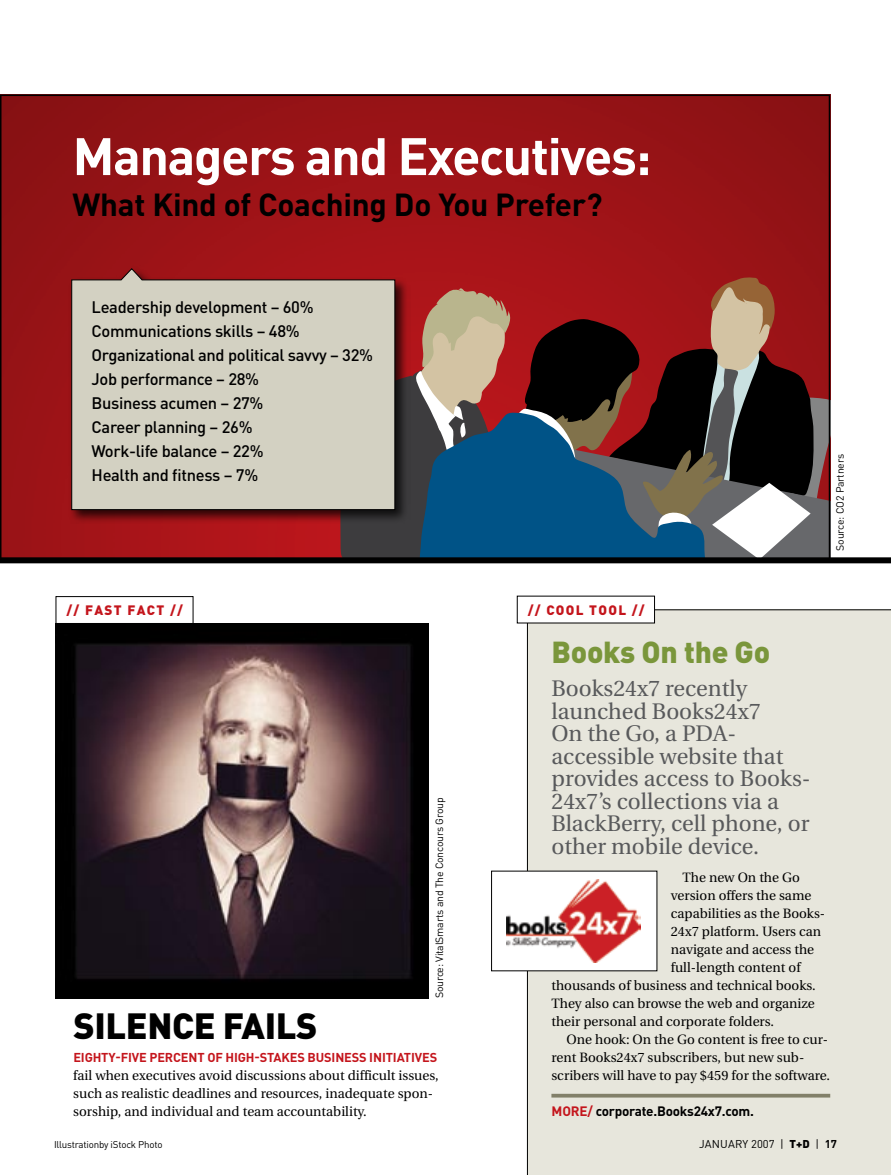
<style>
.page{position:relative;width:891px;height:1175px;background:#fff}
.page>*{position:absolute;margin:0;border:0;box-sizing:border-box;transform-origin:0 0}
.t1{font:700 51.75px "DINOT";letter-spacing:-.03em;color:#fff}
.t2{font:900 36px "DINOT";letter-spacing:-.01em;color:#000}
.t3{font:700 31.5px "DINOT";letter-spacing:-.01em;color:#000}
.t4{font:900 30px "DINOT";color:#7a963b}
.t5{font:22.5px/22.5px "Utopia";color:#58595b}
.t6{font:500 16.5px/24px "DINOT";letter-spacing:-.02em;color:#000}
.t7{font:13.5px/18px "Utopia";color:#000}
.t8{font:700 13.5px "DINOT";letter-spacing:-.02em;color:#000}
.t9{font:900 13.5px "DINOT";letter-spacing:.1em;color:#c4151c}
.t10{font:700 12.75px "DINOT";letter-spacing:-.01em;color:#c4151c}
.t11{font:11.25px "DINOT";letter-spacing:.01em;color:#000}
.t12{font:10.5px "DINOT";letter-spacing:-.02em;color:#000}
.t13{font:9.75px "DINOT";letter-spacing:-.02em;color:#000}
.s1{color:#c4151c}
.s2{font-weight:900}
.s3{font-weight:700}
</style>
<div class="page">
<img style="left:3px;top:97px;width:824px;height:459px">
<svg style="left:340px;top:277px;width:487px;height:279px;background:#5b474f"></svg>
<div style="left:527px;top:609px;width:364px;height:565px;background:#e7e6dc"></div>
<hr style="left:614px;top:609px;width:277px;height:1px;background:#000">
<hr style="left:0;top:95px;width:1px;height:543px;background:#e7e6dc">
<hr style="left:527px;top:606px;width:1px;height:568px;background:#000">
<svg style="left:551px;top:1093px;width:279px;height:4px"></svg>
<div style="left:517px;top:596px;width:138px;height:27px;background:#fff"></div>
<div style="left:68px;top:266px;width:343px;height:258px;background:#000;opacity:.75"></div>
<div style="left:71px;top:268px;width:325px;height:242px;background:#d3d1c2"></div>
<div style="left:0;top:557px;width:891px;height:6px;background:#000"></div>
<div style="left:56px;top:596px;width:137px;height:28px;border:1px solid #000"></div>
<img style="left:56px;top:623px;width:372px;height:375px">
<div style="left:492px;top:871px;width:165px;height:99px;background:#fff"></div>
<img style="left:507px;top:879px;width:133px;height:84px">
<h1 class="t1" style="left:73px;top:121px;width:580px">Managers and Executives:</h1>
<h3 class="t3" style="left:73px;top:183px;width:531px">What Kind of Coaching Do You Prefer?</h3>
<p class="t6" style="left:92px;top:294px;width:283px">Leadership development – 60%<br>Communications skills – 48%<br>Organizational and political savvy – 32%<br>Job performance – 28%<br>Business acumen – 27%<br>Career planning – 26%<br>Work-life balance – 22%<br>Health and fitness – 7%</p>
<p class="t9" style="left:66px;top:600px;width:118px">// FAST FACT //</p>
<p class="t9" style="left:528px;top:600px;width:119px">// COOL TOOL //</p>
<p class="t12" style="left:833px;top:550px;width:98px;rotate:-90deg">Source: CO2 Partners</p>
<h2 class="t2" style="left:73px;top:1001px;width:242px">SILENCE FAILS</h2>
<p class="t12" style="left:432px;top:998px;width:202px;rotate:-90deg">Source: VitalSmarts and The Concours Group</p>
<p class="t10" style="left:73px;top:1049px;width:365px">Eighty-five percent of high-stakes busi ness i nitiatives</p>
<p class="t7" style="left:73px;top:1067px;width:367px">fail when executives avoid discussions about difficult issues, such as realistic deadlines and resources, inadequate spon&shy;sorship, and individual and team accountability.</p>
<h3 class="t4" style="left:551px;top:631px;width:220px">BOOKS ON THE GO</h3>
<h3 class="t5" style="left:551px;top:678px;width:261px">Books24x7 recently launched Books24x7<br>On the Go, a PDA&shy;accessible website that provides access to Books-<br>24x7’s collections via a<br>BlackBerry, cell phone, or other mobile device.</h3>
<p class="t7" style="left:682px;top:869px;width:119px">The new On the Go</p>
<p class="t7" style="left:671px;top:887px;width:142px">version offers the same</p>
<p class="t7" style="left:671px;top:905px;width:156px">capabilities as the Books-</p>
<p class="t7" style="left:671px;top:923px;width:152px">24x7 platform. Users can</p>
<p class="t7" style="left:671px;top:941px;width:145px">navigate and access the</p>
<p class="t7" style="left:671px;top:959px;width:131px">full-length content of</p>
<p class="t7" style="left:551px;top:977px;width:266px">thousands of business and technical books.</p>
<p class="t7" style="left:551px;top:995px;width:265px">They also can browse the web and organize</p>
<p class="t7" style="left:551px;top:1013px;width:224px">their personal and corporate folders.</p>
<p class="t7" style="left:567px;top:1031px;width:263px">One hook: On the Go content is free to cur-</p>
<p class="t7" style="left:551px;top:1049px;width:254px">rent Books24x7 subscribers, but new sub-</p>
<p class="t7" style="left:551px;top:1067px;width:280px">scribers will have to pay $459 for the software.</p>
<p class="t8" style="left:552px;top:1102px;width:204px"><span class="s1">More/</span> corporate.Books24x7.com.</p>
<p class="t13" style="left:54px;top:1137px;width:110px">Illustrationby iStock Photo</p>
<p class="t11" style="left:699px;top:1136px;width:139px">January 2007 | <span class="s2">T+D</span> | <span class="s3">17</span></p>
</div>
